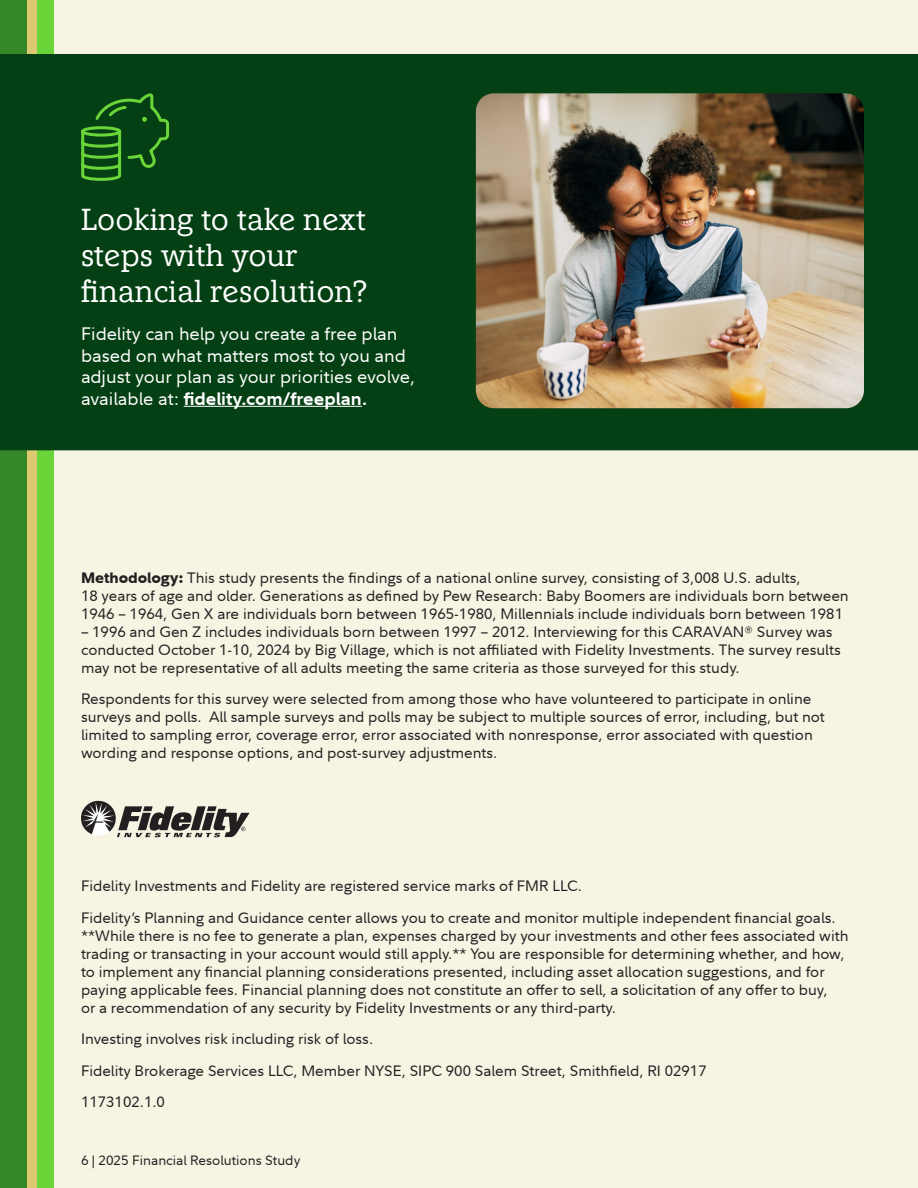
<style>
.page{position:relative;width:918px;height:1188px;background:#f7f4e4}
.page>*{position:absolute;margin:0;border:0;box-sizing:border-box;transform-origin:0 0}
.t1{font:30px/36px "Fidelity Slab";color:#fff}
.t2{font:18px/21.6px "Fidelity Sans";color:#fff}
.t3{font:15px/18px "Fidelity Sans";color:#231f20}
.t4{font:13.5px "Fidelity Sans";color:#231f20}
.s1{font-weight:700}
.s2{font-weight:800}
</style>
<div class="page">
<div style="left:0;top:0;width:27px;height:1188px;background:#368727"></div>
<div style="left:27px;top:0;width:10px;height:1188px;background:#dbca72"></div>
<div style="left:37px;top:0;width:17px;height:1188px;background:#6ad539"></div>
<div style="left:0;top:54px;width:918px;height:396px;background:#044014"></div>
<hr style="left:184px;top:406px;width:178px;height:1px;background:#fff">
<img style="left:476px;top:93px;width:388px;height:315px">
<svg style="left:81px;top:801px;width:169px;height:36px"></svg>
<svg style="left:80px;top:91px;width:91px;height:91px;background:#165b1a"></svg>
<p class="t1" style="left:81px;top:201px;width:288px">Looking to take next steps with your financial resolution?</p>
<p class="t2" style="left:81px;top:323px;width:336px">Fidelity can help you create a free plan based on what matters most to you and adjust your plan as your priorities evolve, available at: <span class="s1">fidelity.com/freeplan.</span></p>
<p class="t3" style="left:81px;top:569px;width:769px"><span class="s2">Methodology:</span> This study presents the findings of a national online survey, consisting of 3,008 U.S. adults,<br>18 years of age and older. Generations as defined by Pew Research: Baby Boomers are individuals born between<br>1946 – 1964, Gen X are individuals born between 1965-1980, Millennials include individuals born between 1981</p>
<p class="t3" style="left:81px;top:623px;width:761px">– 1996 and Gen Z includes individuals born between 1997 – 2012. Interviewing for this CARAVAN® Survey was conducted October 1-10, 2024 by Big Village, which is not affiliated with Fidelity Investments. The survey results may not be representative of all adults meeting the same criteria as those surveyed for this study.</p>
<p class="t3" style="left:81px;top:690px;width:745px">Respondents for this survey were selected from among those who have volunteered to participate in online surveys and polls. All sample surveys and polls may be subject to multiple sources of error, including, but not limited to sampling error, coverage error, error associated with nonresponse, error associated with question wording and response options, and post-survey adjustments.</p>
<p class="t3" style="left:81px;top:877px;width:503px">Fidelity Investments and Fidelity are registered service marks of FMR LLC.</p>
<p class="t3" style="left:81px;top:908px;width:769px">Fidelity’s Planning and Guidance center allows you to create and monitor multiple independent financial goals. **While there is no fee to generate a plan, expenses charged by your investments and other fees associated with trading or transacting in your account would still apply.** You are responsible for determining whether, and how, to implement any financial planning considerations presented, including asset allocation suggestions, and for paying applicable fees. Financial planning does not constitute an offer to sell, a solicitation of any offer to buy,<br>or a recommendation of any security by Fidelity Investments or any third-party.</p>
<p class="t3" style="left:81px;top:1030px;width:294px">Investing involves risk including risk of loss.</p>
<p class="t3" style="left:81px;top:1061px;width:627px">Fidelity Brokerage Services LLC, Member NYSE, SIPC 900 Salem Street, Smithfield, RI 02917</p>
<p class="t3" style="left:81px;top:1093px;width:86px">1173102.1.0</p>
<p class="t4" style="left:81px;top:1151px;width:221px">6 | 2025 Financial Resolutions Study</p>
</div>
